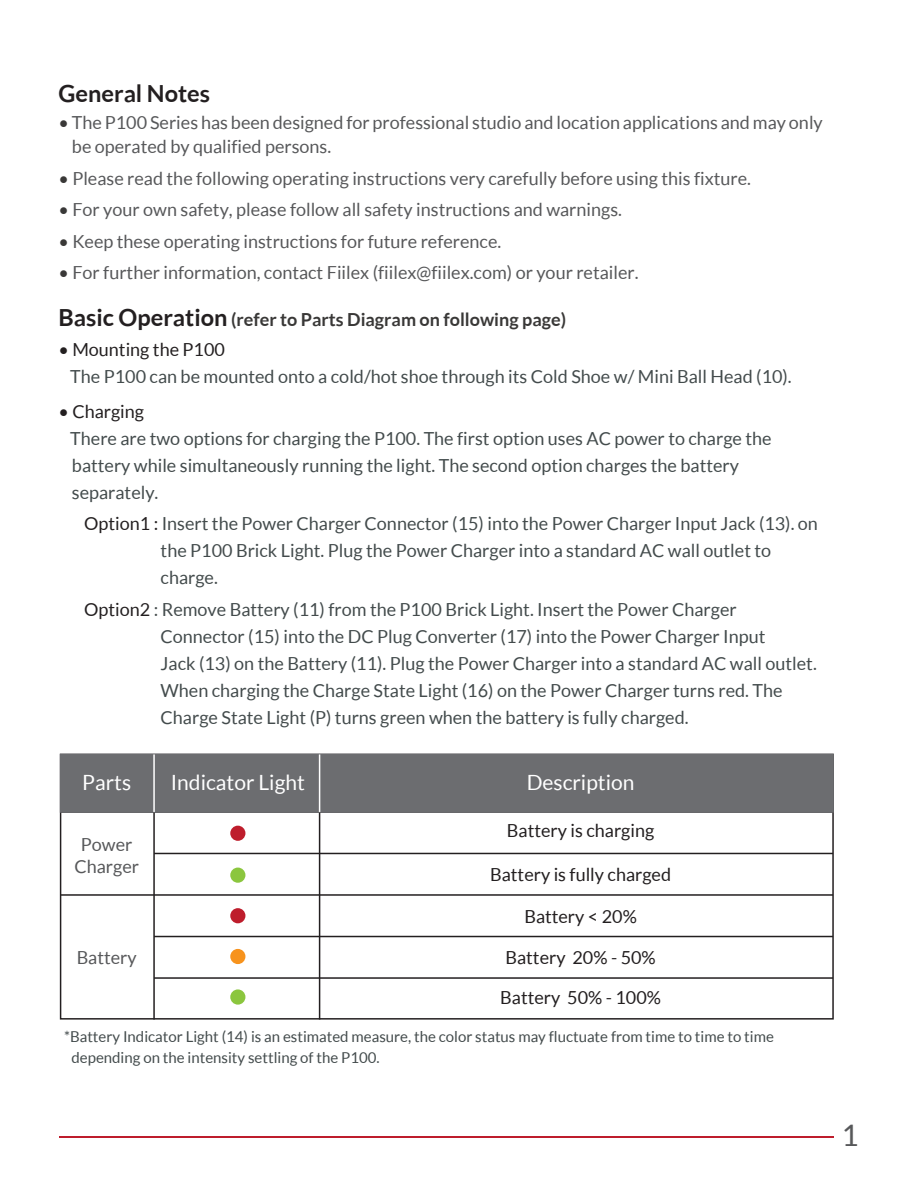
<style>
.page{position:relative;width:918px;height:1188px;background:#fff}
.page>*{position:absolute;margin:0;border:0;box-sizing:border-box;transform-origin:0 0}
.t1{font:29.7px "Lato";color:#57585a}
.t2{font:700 23.55px "Lato";color:#231f20}
.t3{font:21px "Lato";color:#fff}
.t4{font:18px/27px "Lato";color:#434b4c}
.t5{font:18px/24px "Lato";color:#57585a}
.t6{font:18px "Lato";color:#231f20}
.t7{font:700 18px "Lato";color:#393837}
.t8{font:15px/21px "Lato";color:#434b4c}
.s1{color:#393837}
.s2{font-size:23.55px;color:#231f20}
.s3{color:#231f20}
</style>
<div class="page">
<hr style="left:59px;top:1136px;width:775px;height:1px;background:#be1d2c">
<hr style="left:61px;top:894px;width:772px;height:2px;background:#231f20">
<hr style="left:319px;top:754px;width:1px;height:266px;background:#231f20">
<hr style="left:153px;top:754px;width:2px;height:266px;background:#231f20">
<div style="left:60px;top:754px;width:774px;height:59px;background:#6c6d70"></div>
<hr style="left:319px;top:754px;width:1px;height:58px;background:#fff">
<hr style="left:153px;top:754px;width:2px;height:58px;background:#fff">
<hr style="left:154px;top:853px;width:679px;height:1px;background:#231f20">
<div style="left:230px;top:826px;width:15px;height:15px;background:#be1d2c;border-radius:50%"></div>
<div style="left:230px;top:908px;width:15px;height:15px;background:#be1d2c;border-radius:50%"></div>
<div style="left:230px;top:949px;width:15px;height:15px;background:#f7931d;border-radius:50%"></div>
<div style="left:230px;top:868px;width:15px;height:15px;background:#8bc63e;border-radius:50%"></div>
<div style="left:230px;top:989px;width:15px;height:16px;background:#8bc63e;border-radius:50%"></div>
<hr style="left:154px;top:936px;width:679px;height:1px;background:#231f20">
<hr style="left:154px;top:977px;width:679px;height:2px;background:#231f20">
<h2 class="t2" style="left:58px;top:80px;width:153px">General Notes</h2>
<p class="t5" style="left:72px;top:110px;width:752px;text-indent:-14px"><span class="s1">•</span> The P100 Series has been designed for professional studio and location applications and may only be operated by qualified persons.</p>
<p class="t5" style="left:58px;top:166px;width:694px"><span class="s1">•</span> Please read the following operating instructions very carefully before using this fixture.</p>
<p class="t5" style="left:58px;top:197px;width:565px"><span class="s1">•</span> For your own safety, please follow all safety instructions and warnings.</p>
<p class="t5" style="left:58px;top:229px;width:444px"><span class="s1">•</span> Keep these operating instructions for future reference.</p>
<p class="t5" style="left:58px;top:260px;width:582px"><span class="s1">•</span> For further information, contact Fiilex (fiilex@fiilex.com) or your retailer.</p>
<p class="t7" style="left:58px;top:309px;width:509px"><span class="s2">Basic Operation</span> (refer to Parts Diagram on following page)</p>
<p class="t6" style="left:58px;top:340px;width:168px">• Mounting the P100</p>
<p class="t4" style="left:70px;top:363px;width:723px">The P100 can be mounted onto a cold/hot shoe through its Cold Shoe w/ Mini Ball Head (10).</p>
<p class="t6" style="left:58px;top:401px;width:87px">• Charging</p>
<p class="t4" style="left:70px;top:425px;width:703px">There are two options for charging the P100. The first option uses AC power to charge the battery while simultaneously running the light. The second option charges the battery separately.</p>
<p class="t4" style="left:161px;top:510px;width:659px;text-indent:-76px"><span class="s3">Option1 :</span> Insert the Power Charger Connector (15) into the Power Charger Input Jack (13). on the P100 Brick Light. Plug the Power Charger into a standard AC wall outlet to charge.</p>
<p class="t4" style="left:161px;top:596px;width:658px;text-indent:-76px"><span class="s3">Option2</span> : Remove Battery (11) from the P100 Brick Light. Insert the Power Charger Connector (15) into the DC Plug Converter (17) into the Power Charger Input<br>Jack (13) on the Battery (11). Plug the Power Charger into a standard AC wall outlet.<br>When charging the Charge State Light (16) on the Power Charger turns red. The Charge State Light (P) turns green when the battery is fully charged.</p>
<p class="t3" style="left:82px;top:771px;width:50px">Parts</p>
<p class="t3" style="left:171px;top:771px;width:136px">Indicator Light</p>
<p class="t5" style="left:74px;top:834px;width:66px;line-height:21.6px;text-align:center">Power<br>Charger</p>
<p class="t5" style="left:77px;top:945px;width:62px">Battery</p>
<p class="t3" style="left:527px;top:771px;width:109px">Description</p>
<p class="t6" style="left:507px;top:821px;width:149px">Battery is charging</p>
<p class="t6" style="left:490px;top:864px;width:182px">Battery is fully charged</p>
<p class="t6" style="left:524px;top:906px;width:114px">Battery &lt; 20%</p>
<p class="t6" style="left:505px;top:947px;width:152px">Battery 20% - 50%</p>
<p class="t6" style="left:500px;top:988px;width:162px">Battery 50% - 100%</p>
<p class="t8" style="left:72px;top:1026px;width:704px;text-indent:-8px">*Battery Indicator Light (14) is an estimated measure, the color status may fluctuate from time to time to time depending on the intensity settling of the P100.</p>
<h1 class="t1" style="left:841px;top:1119px;width:19px">1</h1>
</div>
